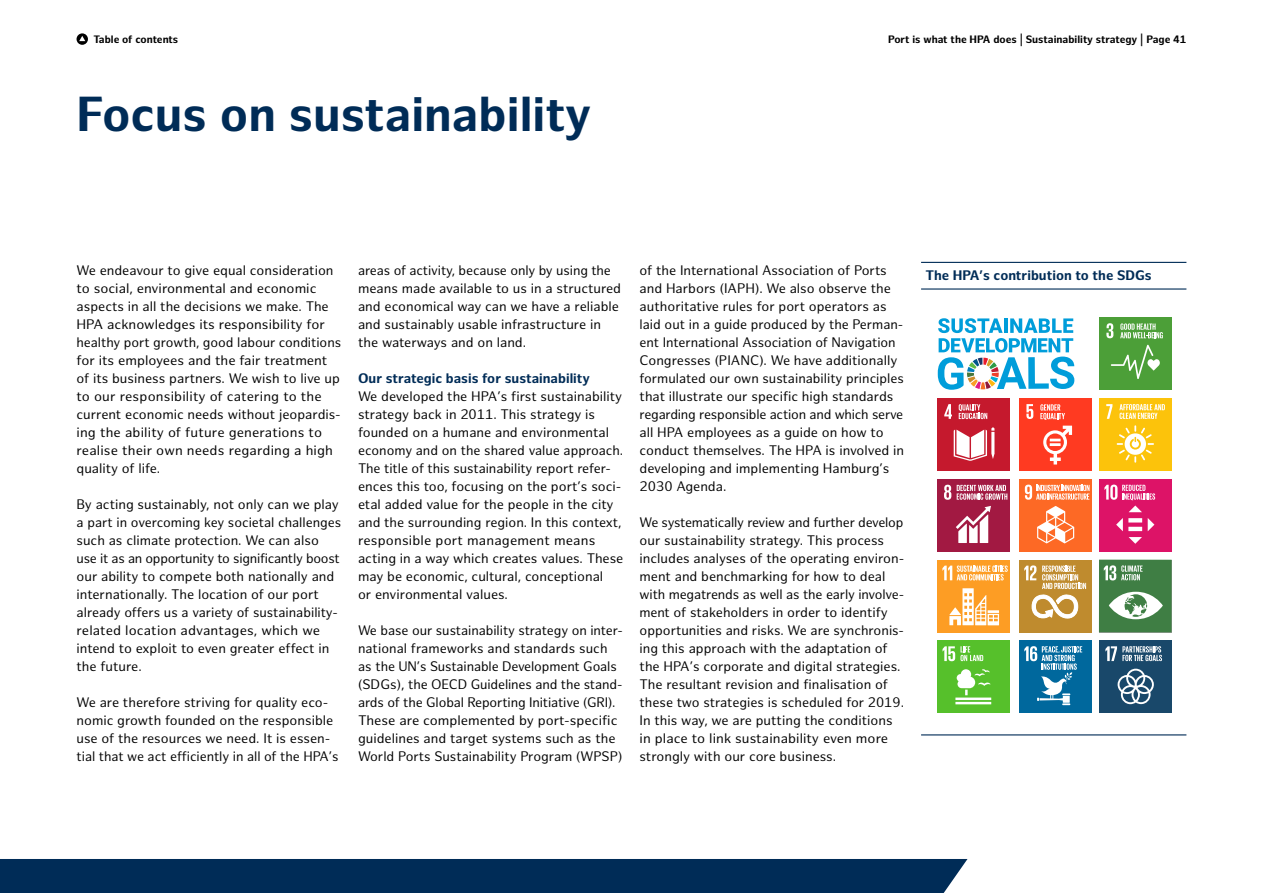
<style>
.page{position:relative;width:1263px;height:893px;background:#fff}
.page>*{position:absolute;margin:0;border:0;box-sizing:border-box;transform-origin:0 0}
.t1{font:700 48px "Hamburg Sans";color:#002c57}
.t2{font:13.5px/18px "Hamburg Sans";color:#000}
.t3{font:700 13.5px "Hamburg Sans";color:#002c57}
.t4{font:700 10.5px "Hamburg Sans";color:#000}
</style>
<div class="page">
<div style="left:0;top:859px;width:967px;height:34px;background:#002c57"></div>
<svg style="left:77px;top:33px;width:11px;height:12px"></svg>
<svg style="left:79px;top:36px;width:6px;height:5px"></svg>
<hr style="left:921px;top:262px;width:265px;height:1px;background:#002c57">
<hr style="left:921px;top:288px;width:265px;height:2px;background:#002c57">
<hr style="left:921px;top:734px;width:265px;height:1px;background:#002c57">
<div style="left:937px;top:398px;width:73px;height:73px;background:#c5192d"></div>
<svg style="left:954px;top:427px;width:40px;height:34px"></svg>
<svg style="left:944px;top:404px;width:8px;height:15px"></svg>
<svg style="left:959px;top:404px;width:28px;height:15px"></svg>
<div style="left:1019px;top:398px;width:72px;height:73px;background:#ff3a21"></div>
<svg style="left:1043px;top:426px;width:29px;height:38px"></svg>
<svg style="left:1026px;top:404px;width:7px;height:15px"></svg>
<svg style="left:1040px;top:404px;width:25px;height:16px"></svg>
<div style="left:937px;top:479px;width:73px;height:73px;background:#a21942"></div>
<svg style="left:956px;top:506px;width:35px;height:37px"></svg>
<svg style="left:944px;top:485px;width:7px;height:15px"></svg>
<svg style="left:957px;top:485px;width:50px;height:15px"></svg>
<div style="left:1019px;top:479px;width:72px;height:73px;background:#fd6925"></div>
<svg style="left:1037px;top:506px;width:37px;height:37px"></svg>
<svg style="left:1025px;top:485px;width:64px;height:15px"></svg>
<div style="left:937px;top:560px;width:73px;height:72px;background:#fd9d24"></div>
<svg style="left:949px;top:588px;width:50px;height:37px"></svg>
<svg style="left:942px;top:565px;width:66px;height:15px"></svg>
<div style="left:1019px;top:560px;width:72px;height:72px;background:#bf8b2e"></div>
<svg style="left:1024px;top:565px;width:62px;height:54px"></svg>
<div style="left:937px;top:640px;width:73px;height:73px;background:#56c02b"></div>
<hr style="left:955px;top:697px;width:36px;height:3px;background:#fff">
<hr style="left:955px;top:702px;width:36px;height:2px;background:#fff">
<svg style="left:957px;top:669px;width:33px;height:26px"></svg>
<svg style="left:942px;top:646px;width:41px;height:15px"></svg>
<div style="left:1019px;top:640px;width:72px;height:73px;background:#00689d"></div>
<svg style="left:1024px;top:646px;width:58px;height:59px"></svg>
<div style="left:1099px;top:640px;width:73px;height:73px;background:#19486a"></div>
<svg style="left:1117px;top:669px;width:37px;height:35px"></svg>
<svg style="left:1105px;top:646px;width:57px;height:15px"></svg>
<div style="left:1099px;top:317px;width:73px;height:73px;background:#4c9f38"></div>
<svg style="left:1111px;top:345px;width:49px;height:34px"></svg>
<svg style="left:1106px;top:323px;width:7px;height:15px"></svg>
<svg style="left:1120px;top:323px;width:43px;height:15px"></svg>
<div style="left:1099px;top:398px;width:73px;height:73px;background:#fcc30b"></div>
<svg style="left:1117px;top:425px;width:37px;height:38px"></svg>
<svg style="left:1106px;top:404px;width:6px;height:15px"></svg>
<svg style="left:1119px;top:404px;width:46px;height:15px"></svg>
<div style="left:1099px;top:479px;width:73px;height:73px;background:#dd1367"></div>
<hr style="left:1128px;top:527px;width:14px;height:4px;background:#fff">
<svg style="left:1128px;top:518px;width:14px;height:4px"></svg>
<svg style="left:1104px;top:485px;width:51px;height:27px"></svg>
<svg style="left:1148px;top:518px;width:6px;height:13px"></svg>
<svg style="left:1129px;top:537px;width:13px;height:7px"></svg>
<svg style="left:1116px;top:518px;width:7px;height:13px"></svg>
<svg style="left:1099px;top:560px;width:73px;height:72px;background:#649768"></svg>
<svg style="left:938px;top:318px;width:136px;height:72px"></svg>
<p class="t4" style="left:93px;top:33px;width:86px">Table of contents</p>
<p class="t4" style="left:888px;top:33px;width:300px">Port is what the HPA does | Sustainability strategy | Page 41</p>
<h1 class="t1" style="left:77px;top:86px;width:516px">Focus on sustainability</h1>
<p class="t2" style="left:77px;top:261px;width:266px">We endeavour to give equal consideration to social, environmental and economic aspects in all the decisions we make. The HPA acknowledges its responsibility for healthy port growth, good labour conditions for its employees and the fair treatment of its business partners. We wish to live up to our responsibility of catering to the current economic needs without jeopardis&shy;ing the ability of future generations to realise their own needs regarding a high quality of life.</p>
<p class="t2" style="left:77px;top:495px;width:266px">By acting sustainably, not only can we play a part in overcoming key societal challenges such as climate protection. We can also use it as an opportunity to significantly boost our ability to compete both nationally and internationally. The location of our port already offers us a variety of sustainability&shy;related location advantages, which we intend to exploit to even greater effect in the future.</p>
<p class="t2" style="left:77px;top:693px;width:264px">We are therefore striving for quality eco&shy;nomic growth founded on the responsible use of the resources we need. It is essen&shy;tial that we act efficiently in all of the HPA’s</p>
<p class="t2" style="left:358px;top:261px;width:265px">areas of activity, because only by using the means made available to us in a structured and economical way can we have a reliable and sustainably usable infrastructure in the waterways and on land.</p>
<p class="t3" style="left:358px;top:370px;width:233px">Our strategic basis for sustainability</p>
<p class="t2" style="left:358px;top:387px;width:267px">We developed the HPA’s first sustainability strategy back in 2011. This strategy is founded on a humane and environmental economy and on the shared value approach.<br>The title of this sustainability report refer&shy;ences this too, focusing on the port’s soci&shy;etal added value for the people in the city and the surrounding region. In this context, responsible port management means acting in a way which creates values. These may be economic, cultural, conceptional<br>or environmental values.</p>
<p class="t2" style="left:358px;top:621px;width:266px">We base our sustainability strategy on inter&shy;national frameworks and standards such as the UN’s Sustainable Development Goals (SDGs), the OECD Guidelines and the stand&shy;ards of the Global Reporting Initiative (GRI).<br>These are complemented by port-specific guidelines and target systems such as the World Ports Sustainability Program (WPSP)</p>
<p class="t2" style="left:639px;top:261px;width:266px">of the International Association of Ports and Harbors (IAPH). We also observe the authoritative rules for port operators as laid out in a guide produced by the Perman&shy;ent International Association of Navigation Congresses (PIANC). We have additionally formulated our own sustainability principles that illustrate our specific high standards regarding responsible action and which serve all HPA employees as a guide on how to conduct themselves. The HPA is involved in developing and implementing Hamburg’s 2030 Agenda.</p>
<p class="t2" style="left:639px;top:513px;width:266px">We systematically review and further develop our sustainability strategy. This process includes analyses of the operating environ&shy;ment and benchmarking for how to deal with megatrends as well as the early involve&shy;ment of stakeholders in order to identify opportunities and risks. We are synchronis&shy;ing this approach with the adaptation of the HPA’s corporate and digital strategies.<br>The resultant revision and finalisation of these two strategies is scheduled for 2019.<br>In this way, we are putting the conditions in place to link sustainability even more strongly with our core business.</p>
<p class="t3" style="left:925px;top:267px;width:228px">The HPA’s contribution to the SDGs</p>
</div>
